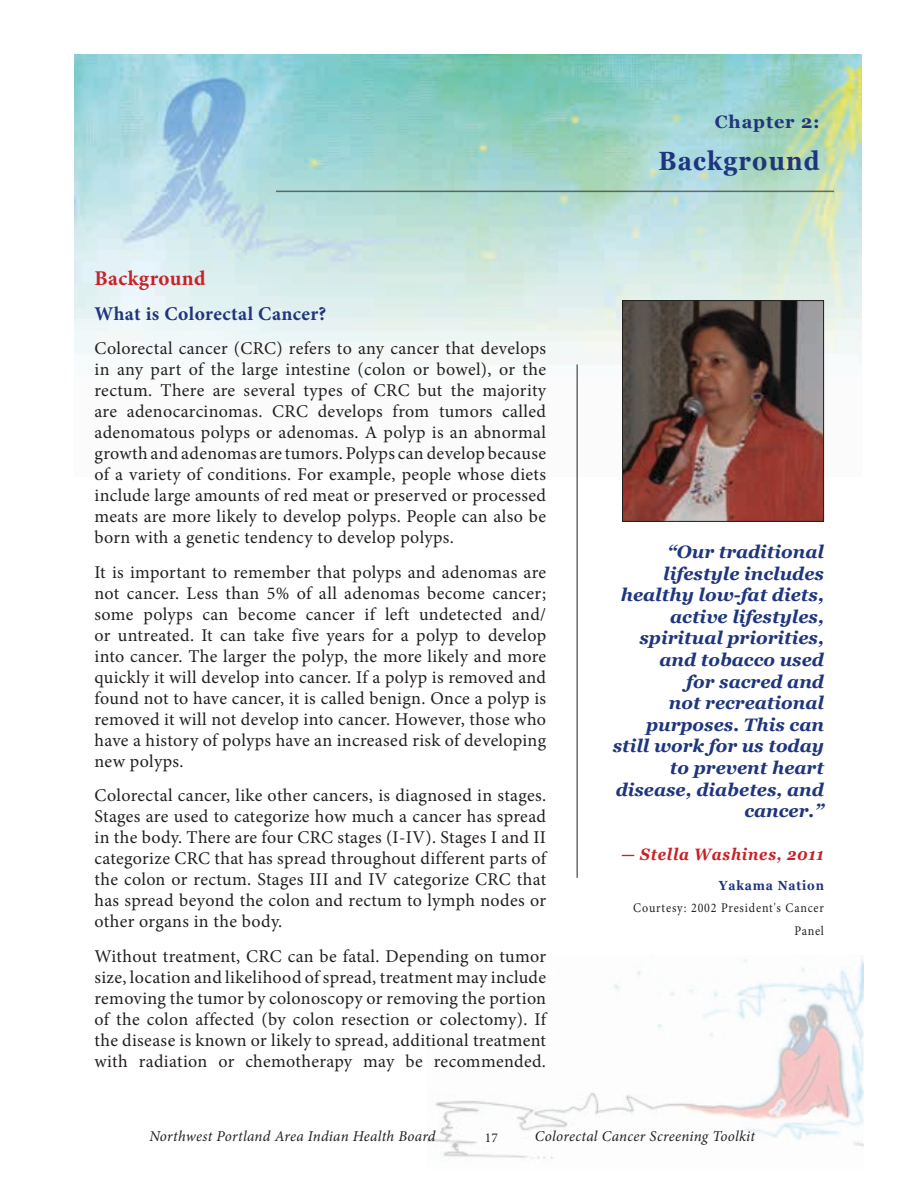
<style>
.page{position:relative;width:918px;height:1188px;background:#fff}
.page>*{position:absolute;margin:0;border:0;box-sizing:border-box;transform-origin:0 0}
.t1{font:700 26.4px "Georgia";letter-spacing:.05em;color:#1f357c;scale:.91 1}
.t2{font:700 21px "Minion Pro";letter-spacing:.02em;color:#c82127}
.t3{font:700 19.5px "Minion Pro";letter-spacing:.02em;color:#1f357c}
.t4{font:18px/21px "Minion Pro";letter-spacing:.015em;color:#231f20;text-align:justify}
.t5{font:italic 700 18px/21.6px "Georgia";color:#1f357c;text-align:right}
.t6{font:700 18px "Georgia";letter-spacing:.05em;color:#1f357c}
.t7{font:italic 700 16.5px "Georgia";letter-spacing:.05em;color:#c82127;scale:.91 1}
.t8{font:italic 15px "Minion Pro";letter-spacing:.015em;color:#231f20}
.t9{font:13.5px "Minion Pro";color:#231f20}
.t10{font:13.2px/22.8px "Minion Pro";letter-spacing:.07em;color:#231f20;text-align:right;scale:.91 1}
.t11{font:700 13.2px "Georgia";letter-spacing:.07em;color:#1f357c;scale:.91 1}
</style>
<div class="page">
<img style="left:74px;top:54px;width:788px;height:422px">
<hr style="left:577px;top:364px;width:1px;height:514px;background:#231f20">
<img style="left:427px;top:958px;width:437px;height:202px">
<hr style="left:276px;top:191px;width:558px;height:1px;background:#231f20">
<img style="left:624px;top:302px;width:198px;height:218px">
<div style="left:622px;top:300px;width:202px;height:222px;border:1px solid #231f20"></div>
<p class="t2" style="left:94px;top:264px;width:113px">Background</p>
<p class="t3" style="left:94px;top:300px;width:233px">What is Colorectal Cancer?</p>
<p class="t4" style="left:94px;top:338px;width:453px">Colorectal cancer (CRC) refers to any cancer that develops in any part of the large intestine (colon or bowel), or the rectum. There are several types of CRC but the majority are adenocarcinomas. CRC develops from tumors called adenomatous polyps or adenomas. A polyp is an abnormal growth and adenomas are tumors. Polyps can develop because of a variety of conditions. For example, people whose diets include large amounts of red meat or preserved or processed meats are more likely to develop polyps. People can also be born with a genetic tendency to develop polyps.</p>
<p class="t4" style="left:94px;top:562px;width:453px">It is important to remember that polyps and adenomas are not cancer. Less than 5% of all adenomas become cancer; some polyps can become cancer if left undetected and/ or untreated. It can take five years for a polyp to develop into cancer. The larger the polyp, the more likely and more quickly it will develop into cancer. If a polyp is removed and found not to have cancer, it is called benign. Once a polyp is removed it will not develop into cancer. However, those who have a history of polyps have an increased risk of developing new polyps.</p>
<p class="t4" style="left:94px;top:785px;width:453px">Colorectal cancer, like other cancers, is diagnosed in stages.<br>Stages are used to categorize how much a cancer has spread in the body. There are four CRC stages (I-IV). Stages I and II categorize CRC that has spread throughout different parts of the colon or rectum. Stages III and IV categorize CRC that has spread beyond the colon and rectum to lymph nodes or other organs in the body.</p>
<p class="t4" style="left:94px;top:946px;width:453px">Without treatment, CRC can be fatal. Depending on tumor size, location and likelihood of spread, treatment may include removing the tumor by colonoscopy or removing the portion of the colon affected (by colon resection or colectomy). If the disease is known or likely to spread, additional treatment with radiation or chemotherapy may be recommended.</p>
<p class="t6" style="left:715px;top:110px;width:107px">Chapter 2:</p>
<h1 class="t1" style="left:658px;top:144px;width:179px">Background</h1>
<p class="t5" style="left:613px;top:541px;width:213px">“Our traditional lifestyle includes healthy low-fat diets, active lifestyles, spiritual priorities, and tobacco used<br>for sacred and<br>not recreational purposes. This can still work for us today to prevent heart disease, diabetes, and cancer.”</p>
<p class="t7" style="left:621px;top:844px;width:224px">— Stella Washines, 2011</p>
<p class="t11" style="left:719px;top:877px;width:117px">Yakama Nation</p>
<p class="t10" style="left:633px;top:897px;width:211px">Courtesy: 2002 President's Cancer<br>Panel</p>
<p class="t8" style="left:149px;top:1126px;width:288px">Northwest Portland Area Indian Health Board</p>
<p class="t8" style="left:535px;top:1126px;width:222px">Colorectal Cancer Screening Toolkit</p>
<p class="t9" style="left:485px;top:1128px;width:15px">17</p>
</div>
